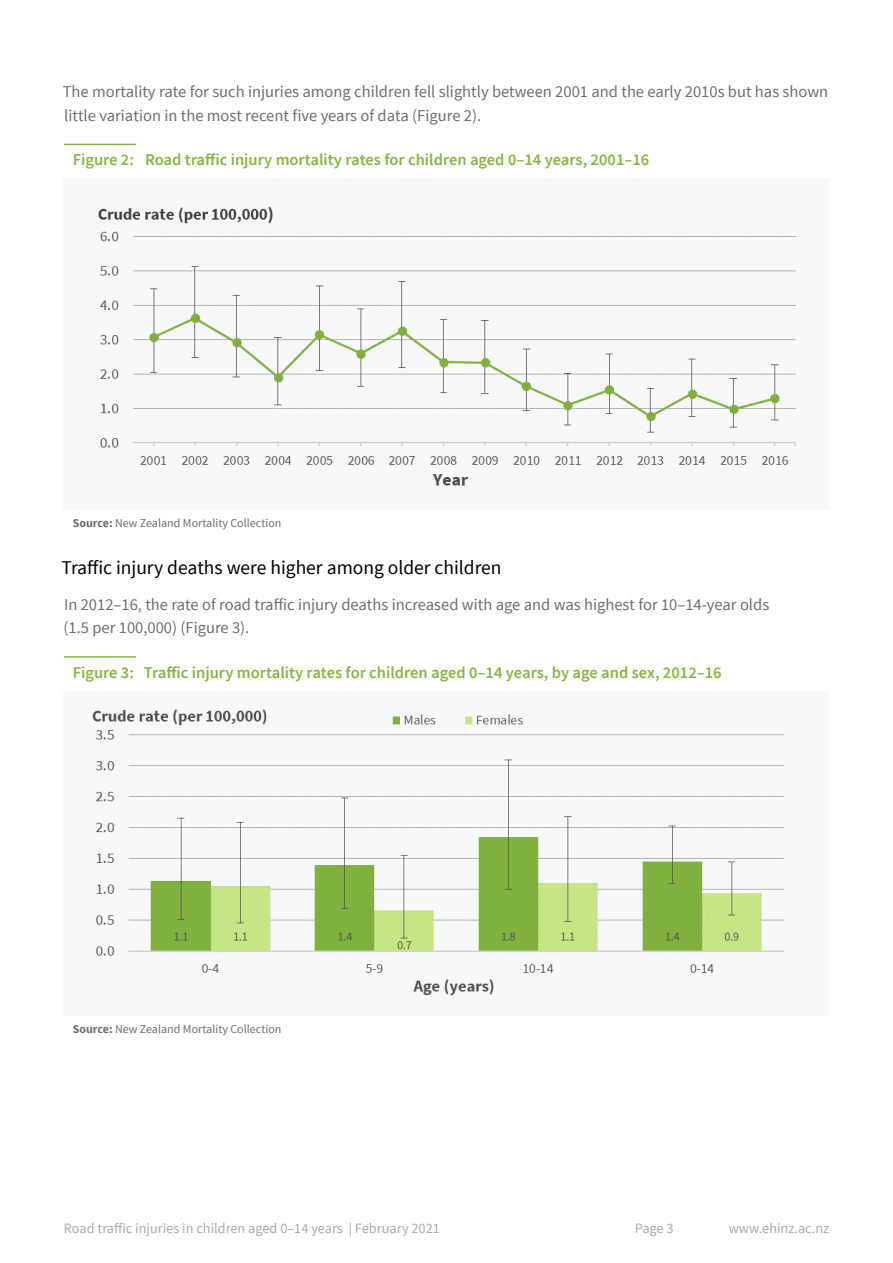
<style>
.page{position:relative;width:893px;height:1263px;background:#fff}
.page>*{position:absolute;margin:0;border:0;box-sizing:border-box;transform-origin:0 0}
.t1{font:19.5px "Source Sans Pro";color:#000}
.t2{font:16.5px/23.2px "Source Sans Pro";color:#6f6e6f}
.t3{font:600 16.5px "Source Sans Pro";color:#85b640}
.t4{font:14.25px "Source Sans Pro";color:#aba8a8}
.t5{font:12px "Source Sans Pro";color:#6f6e6f}
.s1{font-weight:700}
</style>
<div class="page">
<div style="left:64px;top:178px;width:765px;height:332px;background:#f7f8f9"></div>
<hr style="left:64px;top:144px;width:72px;height:1px;background:#85b640">
<img style="left:98px;top:206px;width:698px;height:280px">
<div style="left:64px;top:691px;width:765px;height:325px;background:#f7f8f9"></div>
<hr style="left:64px;top:656px;width:72px;height:2px;background:#85b640">
<img style="left:92px;top:709px;width:693px;height:287px">
<p class="t2" style="left:63px;top:81px;width:767px">The mortality rate for such injuries among children fell slightly between 2001 and the early 2010s but has shown little variation in the most recent five years of data (Figure 2).</p>
<p class="t3" style="left:73px;top:149px;width:578px">Figure 2: Road traffic injury mortality rates for children aged 0–14 years, 2001–16</p>
<p class="t5" style="left:73px;top:516px;width:210px"><span class="s1">Source:</span> New Zealand Mortality Collection</p>
<p class="t1" style="left:61px;top:555px;width:442px">Traffic injury deaths were higher among older children</p>
<p class="t2" style="left:64px;top:593px;width:707px">In 2012–16, the rate of road traffic injury deaths increased with age and was highest for 10–14-year olds (1.5 per 100,000) (Figure 3).</p>
<p class="t3" style="left:73px;top:662px;width:650px">Figure 3: Traffic injury mortality rates for children aged 0–14 years, by age and sex, 2012–16</p>
<p class="t5" style="left:73px;top:1022px;width:210px"><span class="s1">Source:</span> New Zealand Mortality Collection</p>
<p class="t4" style="left:64px;top:1220px;width:378px">Road traffic injuries in children aged 0–14 years | February 2021</p>
<p class="t4" style="left:635px;top:1220px;width:40px">Page 3</p>
<p class="t4" style="left:729px;top:1220px;width:102px">www.ehinz.ac.nz</p>
</div>
